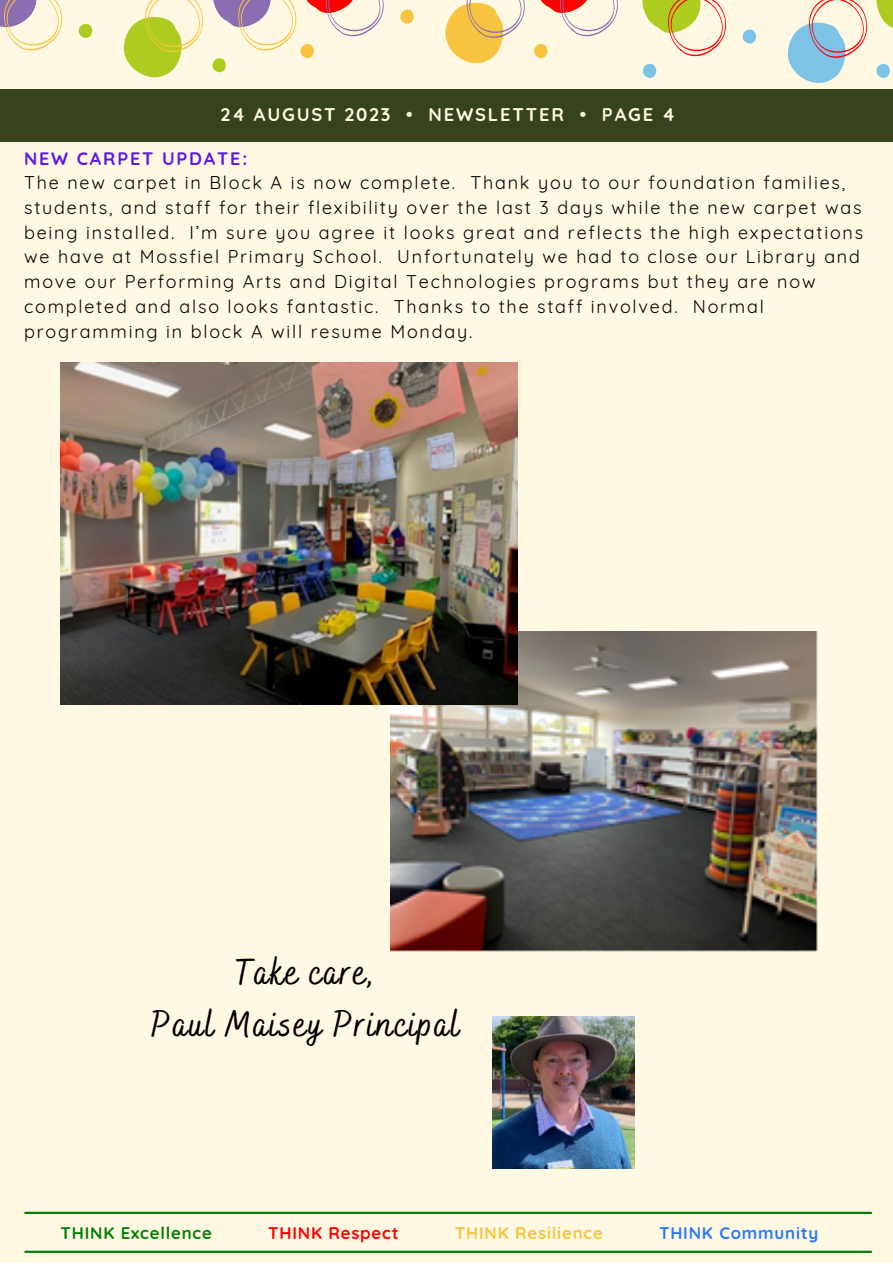
<style>
.page{position:relative;width:893px;height:1264px;background:#fff}
.page>*{position:absolute;margin:0;border:0;box-sizing:border-box;transform-origin:0 0}
.t1{font:500 37.05px "Bakerie Smooth";letter-spacing:.05em;color:#000}
.t2{font:700 18.3px "Quicksand";letter-spacing:.1em;color:#fff9e3}
.t3{font:18px/24.8px "Quicksand";letter-spacing:.1em;color:#000}
.t4{font:700 18px "Quicksand";letter-spacing:.1em;color:#5e17eb}
.t5{font:700 16.8px "Quicksand";letter-spacing:.05em;color:#018006}
.t6{font:700 16.8px "Quicksand";letter-spacing:.05em;color:#f8c33e}
.t7{font:700 16.8px "Quicksand";letter-spacing:.05em;color:#2b78fa}
.t8{font:700 16.8px "Quicksand";letter-spacing:.05em;color:#f00}
</style>
<div class="page">
<div style="left:0;top:0;width:892px;height:1262px;background:#fff9e3"></div>
<svg style="left:0;top:0;width:63px;height:51px"></svg>
<svg style="left:78px;top:24px;width:15px;height:14px"></svg>
<svg style="left:123px;top:0;width:261px;height:77px"></svg>
<svg style="left:400px;top:9px;width:14px;height:15px"></svg>
<svg style="left:534px;top:44px;width:14px;height:14px"></svg>
<svg style="left:445px;top:0;width:80px;height:63px"></svg>
<svg style="left:540px;top:0;width:78px;height:37px"></svg>
<svg style="left:642px;top:64px;width:15px;height:14px"></svg>
<svg style="left:642px;top:0;width:84px;height:57px"></svg>
<svg style="left:742px;top:29px;width:14px;height:15px"></svg>
<svg style="left:876px;top:64px;width:14px;height:14px"></svg>
<svg style="left:876px;top:0;width:16px;height:28px"></svg>
<svg style="left:787px;top:0;width:80px;height:83px"></svg>
<div style="left:0;top:89px;width:892px;height:53px;background:#37421e"></div>
<hr style="left:25px;top:1211px;width:846px;height:2px;background:#018006">
<hr style="left:25px;top:1250px;width:846px;height:2px;background:#018006">
<img style="left:492px;top:1016px;width:142px;height:152px">
<img style="left:390px;top:631px;width:428px;height:321px">
<img style="left:60px;top:363px;width:457px;height:341px">
<p class="t2" style="left:220px;top:103px;width:456px">24 AUGUST 2023 • NEWSLETTER • PAGE 4</p>
<p class="t4" style="left:24px;top:146px;width:224px">NEW CARPET UPDATE:</p>
<p class="t3" style="left:24px;top:170px;width:840px">The new carpet in Block A is now complete. Thank you to our foundation families, students, and staff for their flexibility over the last 3 days while the new carpet was being installed. I’m sure you agree it looks great and reflects the high expectations we have at Mossfiel Primary School. Unfortunately we had to close our Library and move our Performing Arts and Digital Technologies programs but they are now completed and also looks fantastic. Thanks to the staff involved. Normal programming in block A will resume Monday.</p>
<p class="t1" style="left:235px;top:950px;width:142px">Take care,</p>
<p class="t1" style="left:151px;top:1001px;width:310px">Paul Maisey Principal</p>
<p class="t5" style="left:60px;top:1221px;width:153px">THINK Excellence</p>
<p class="t8" style="left:268px;top:1221px;width:132px">THINK Respect</p>
<p class="t6" style="left:455px;top:1221px;width:149px">THINK Resilience</p>
<p class="t7" style="left:659px;top:1221px;width:161px">THINK Community</p>
</div>
